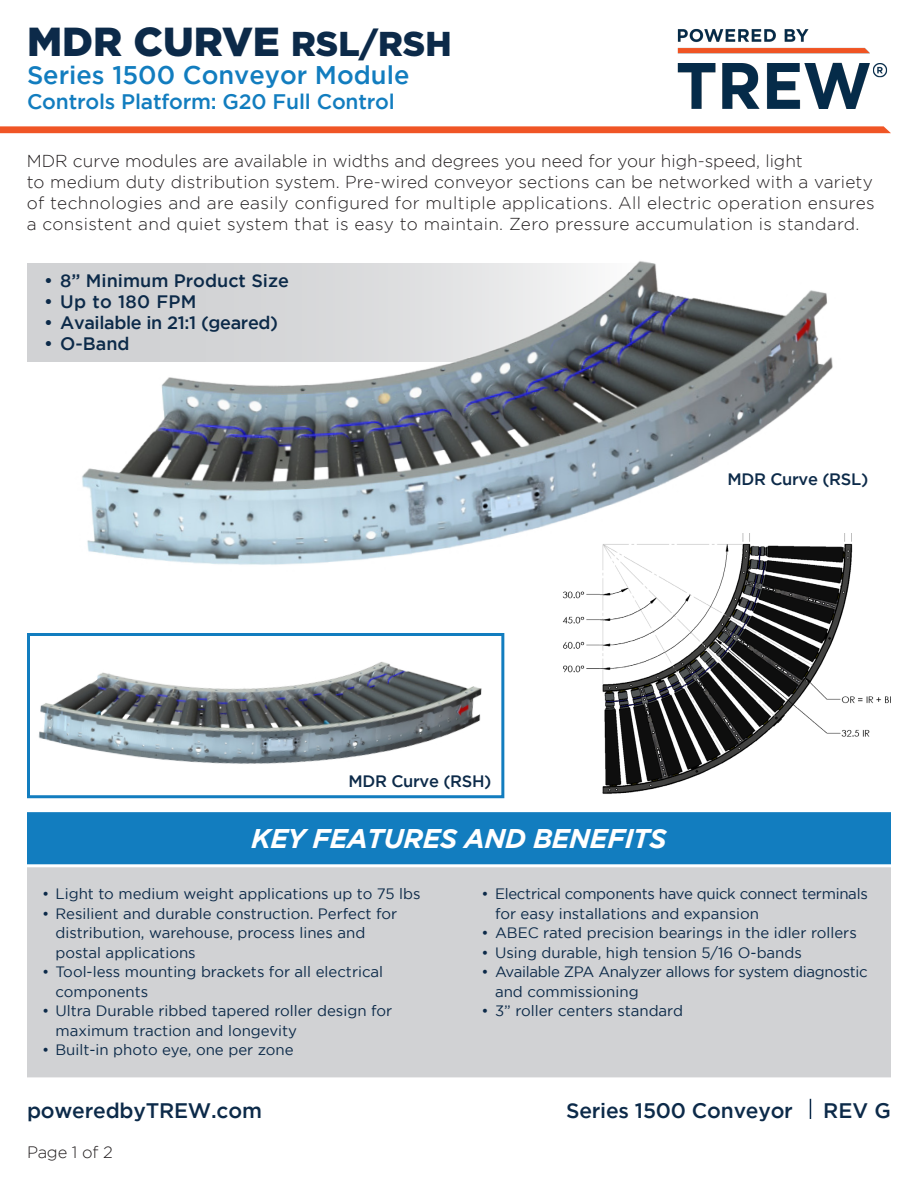
<style>
.page{position:relative;width:918px;height:1188px;background:#fff}
.page>*{position:absolute;margin:0;border:0;box-sizing:border-box;transform-origin:0 0}
.t1{font:900 40.5px "Gotham";color:#0c2a49}
.t2{font:italic 700 27px "Gotham";letter-spacing:-.02em;color:#fff}
.t3{font:500 25.5px "Gotham";color:#127dbf}
.t4{font:500 21px "Gotham";letter-spacing:-.01em;color:#0c2a49}
.t5{font:500 21px "Gotham";letter-spacing:-.01em;color:#127dbf}
.t6{font:500 18px "Gotham";color:#0c2a49}
.t7{font:500 18px "Gotham";letter-spacing:-.02em;color:#0c2a49}
.t8{font:500 18px "Gotham";letter-spacing:.02em;color:#0c2a49}
.t9{font:300 17.25px/21px "Gotham";letter-spacing:.01em;color:#231f20}
.t10{font:500 16.5px "Gotham";letter-spacing:-.02em;color:#0c2a49}
.t11{font:300 16.5px "Gotham";letter-spacing:-.01em;color:#231f20}
.t12{font:15px/19.5px "Gotham";color:#0c2a49}
.t13{font:15px/19.5px "Gotham";letter-spacing:-.02em;color:#0c2a49}
.s1{font-size:34.5px}
</style>
<div class="page">
<svg style="left:810px;top:1099px;width:1px;height:20px"></svg>
<img style="left:677px;top:28px;width:211px;height:81px">
<img style="left:562px;top:596px;width:329px;height:198px">
<div style="left:27px;top:263px;width:613px;height:98px;background:#d1d2d4"></div>
<div style="left:28px;top:868px;width:862px;height:209px;background:#d1d2d4"></div>
<div style="left:27px;top:867px;width:864px;height:210px;border:2px solid #d1d2d4"></div>
<div style="left:28px;top:813px;width:862px;height:51px;background:#127dbf"></div>
<div style="left:27px;top:812px;width:864px;height:52px;border:2px solid #127dbf"></div>
<svg style="left:0;top:126px;width:891px;height:7px;background:#f05e32"></svg>
<img style="left:55px;top:261px;width:798px;height:335px">
<img style="left:28px;top:591px;width:471px;height:232px">
<p class="t1" style="left:27px;top:18px;width:426px">MDR CURVE <span class="s1">RSL/RSH</span></p>
<p class="t3" style="left:27px;top:61px;width:384px">Series 1500 Conveyor Module</p>
<p class="t5" style="left:27px;top:90px;width:369px">Controls Platform: G20 Full Control</p>
<p class="t9" style="left:27px;top:150px;width:849px">MDR curve modules are available in widths and degrees you need for your high-speed, light<br>to medium duty distribution system. Pre-wired conveyor sections can be networked with a variety of technologies and are easily configured for multiple applications. All electric operation ensures a consistent and quiet system that is easy to maintain. Zero pressure accumulation is standard.</p>
<p class="t6" style="left:44px;top:270px;width:246px">• 8” Minimum Product Size</p>
<p class="t8" style="left:44px;top:291px;width:154px">• Up to 180 FPM</p>
<p class="t7" style="left:44px;top:312px;width:236px">• Available in 21:1 (geared)</p>
<p class="t6" style="left:44px;top:333px;width:87px">• O-Band</p>
<p class="t10" style="left:728px;top:469px;width:142px">MDR Curve (RSL)</p>
<p class="t10" style="left:349px;top:772px;width:144px">MDR Curve (RSH)</p>
<p class="t2" style="left:251px;top:823px;width:417px">KEY FEATURES AND BENEFITS</p>
<p class="t12" style="left:42px;top:884px;width:380px">• Light to medium weight applications up to 75 lbs</p>
<p class="t12" style="left:56px;top:903px;width:343px;text-indent:-14px">• Resilient and durable construction. Perfect for distribution, warehouse, process lines and postal applications</p>
<p class="t12" style="left:56px;top:962px;width:329px;text-indent:-14px">• Tool-less mounting brackets for all electrical components</p>
<p class="t12" style="left:56px;top:1001px;width:338px;text-indent:-14px">• Ultra Durable ribbed tapered roller design for maximum traction and longevity</p>
<p class="t12" style="left:42px;top:1040px;width:253px">• Built-in photo eye, one per zone</p>
<p class="t13" style="left:495px;top:884px;width:374px;text-indent:-14px">• Electrical components have quick connect terminals for easy installations and expansion</p>
<p class="t12" style="left:482px;top:923px;width:377px">• ABEC rated precision bearings in the idler rollers</p>
<p class="t12" style="left:482px;top:942px;width:322px">• Using durable, high tension 5/16 O-bands</p>
<p class="t13" style="left:495px;top:962px;width:374px;text-indent:-14px">• Available ZPA Analyzer allows for system diagnostic and commissioning</p>
<p class="t12" style="left:482px;top:1001px;width:203px">• 3” roller centers standard</p>
<h3 class="t4" style="left:27px;top:1098px;width:236px">poweredbyTREW.com</h3>
<h3 class="t4" style="left:566px;top:1098px;width:228px">Series 1500 Conveyor</h3>
<h3 class="t4" style="left:823px;top:1098px;width:69px">REV G</h3>
<p class="t11" style="left:27px;top:1143px;width:87px">Page 1 of 2</p>
</div>
